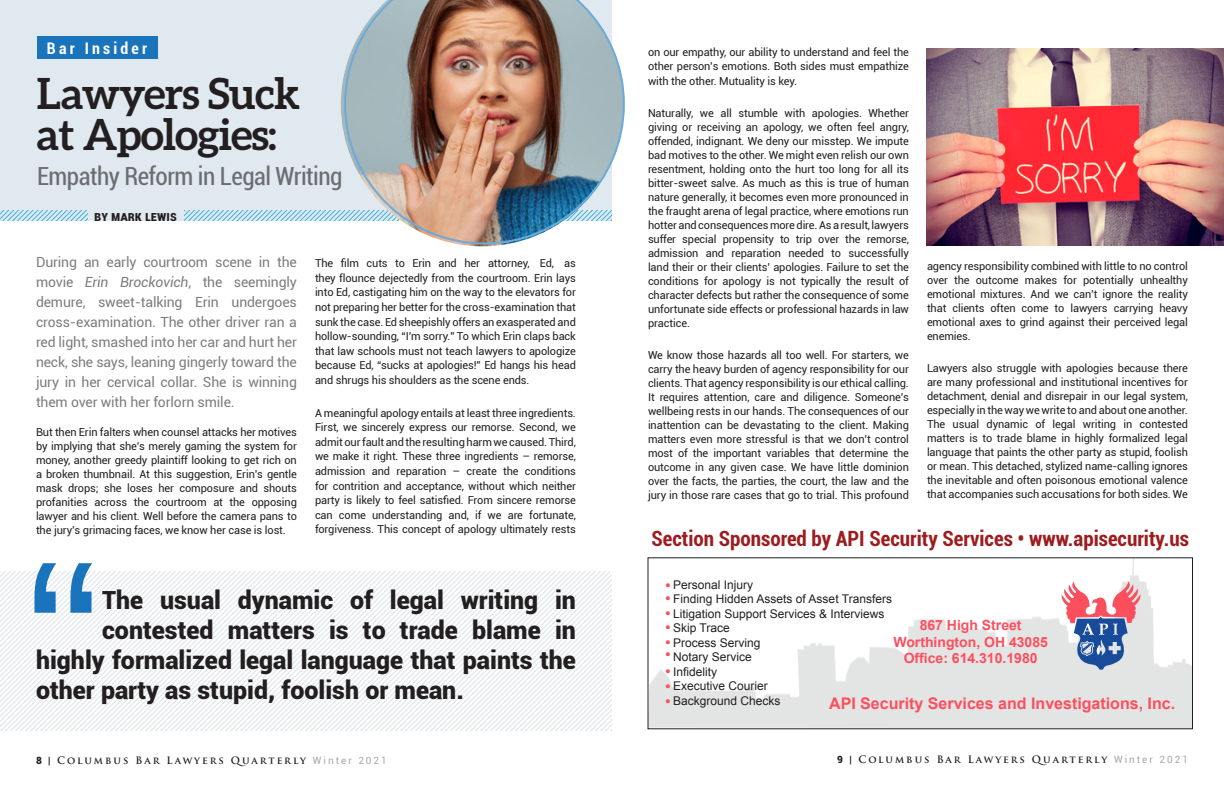
<style>
.page{position:relative;width:1224px;height:792px;background:#fff}
.page>*{position:absolute;margin:0;border:0;box-sizing:border-box;transform-origin:0 0}
.t1{font:700 43px "Aleo";letter-spacing:-.02em;color:#231f20}
.t2{font:900 25px "Roboto";color:#231f20}
.t3{font:condensed 25px "Roboto";letter-spacing:-.02em;color:#6c6d70}
.t4{font:700 condensed 21px "Roboto";color:#9c1c1f}
.t5{font:700 16px "Arial";color:#fc4f5e}
.Section_heading_head{font:700 condensed 16px "Roboto";letter-spacing:.2em;color:#fff}
.t6{font:14px/20px "Roboto";letter-spacing:-.01em;color:#7c7d80;text-align:justify}
.t7{font:700 14px/16.8px "Arial";color:#fc4f5e;text-align:center}
.t8{font:700 condensed 14px "Roboto";color:#231f20}
.t9{font:12px "Arial";color:#231f20}
.t10{font:11px/14px "Roboto";letter-spacing:-.01em;color:#231f20;text-align:justify}
.t11{font:700 10px "Trajan Pro";letter-spacing:.195em;color:#231f20}
.s1{font-style:italic}
.s2{font-size:16px;color:#fc4f5e}
.s3{font-family:"Roboto";font-weight:900}
.s4{font-family:"Roboto";font-weight:400}
.s5{font-family:"Roboto";font-weight:400;color:#a8a9ad}
</style>
<div class="page">
<div style="left:0;top:0;width:612px;height:221px;background:#e0e9f0"></div>
<svg style="left:185px;top:211px;width:156px;height:10px"></svg>
<img style="left:344px;top:0;width:281px;height:244px">
<div style="left:37px;top:36px;width:120px;height:23px;background:#1974bb"></div>
<svg style="left:0;top:211px;width:87px;height:10px"></svg>
<svg style="left:366px;top:572px;width:5px;height:159px"></svg>
<svg style="left:371px;top:572px;width:241px;height:159px"></svg>
<svg style="left:0;top:563px;width:241px;height:168px"></svg>
<svg style="left:1061px;top:581px;width:80px;height:89px"></svg>
<img style="left:926px;top:48px;width:298px;height:197px">
<p class="Section_heading_head" style="left:47px;top:37px;width:102px">Bar Insider</p>
<p class="t1" style="left:37px;top:69px;width:265px">Lawyers Suck</p>
<p class="t1" style="left:37px;top:110px;width:241px">at Apologies:</p>
<p class="t3" style="left:37px;top:159px;width:307px">Empathy Reform in Legal Writing</p>
<p class="t8" style="left:94px;top:206px;width:84px">bY MARK LEWIS</p>
<p class="t6" style="left:36px;top:252px;width:262px">During an early courtroom scene in the movie <span class="s1">Erin Brockovich</span>, the seemingly demure, sweet-talking Erin undergoes cross-examination. The other driver ran a red light, smashed into her car and hurt her neck, she says, leaning gingerly toward the jury in her cervical collar. She is winning them over with her forlorn smile.</p>
<p class="t10" style="left:36px;top:425px;width:262px">But then Erin falters when counsel attacks her motives by implying that she’s merely gaming the system for money, another greedy plaintiff looking to get rich on a broken thumbnail. At this suggestion, Erin’s gentle mask drops; she loses her composure and shouts profanities across the courtroom at the opposing lawyer and his client. Well before the camera pans to the jury’s grimacing faces, we know her case is lost.</p>
<p class="t10" style="left:315px;top:256px;width:262px;line-height:14.5px">The film cuts to Erin and her attorney, Ed, as they flounce dejectedly from the courtroom. Erin lays into Ed, castigating him on the way to the elevators for not preparing her better for the cross-examination that sunk the case. Ed sheepishly offers an exasperated and hollow-sounding, “I’m sorry.” To which Erin claps back that law schools must not teach lawyers to apologize because Ed, “sucks at apologies!” Ed hangs his head and shrugs his shoulders as the scene ends.</p>
<p class="t10" style="left:315px;top:405px;width:262px;line-height:14.5px">A meaningful apology entails at least three ingredients.<br>First, we sincerely express our remorse. Second, we admit our fault and the resulting harm we caused. Third, we make it right. These three ingredients – remorse, admission and reparation – create the conditions for contrition and acceptance, without which neither party is likely to feel satisfied. From sincere remorse can come understanding and, if we are fortunate, forgiveness. This concept of apology ultimately rests</p>
<p class="t2" style="left:102px;top:583px;width:475px">The usual dynamic of legal writing in</p>
<p class="t2" style="left:102px;top:613px;width:475px">contested matters is to trade blame in</p>
<p class="t2" style="left:36px;top:643px;width:541px">highly formalized legal language that paints the</p>
<p class="t2" style="left:36px;top:673px;width:429px">other party as stupid, foolish or mean.</p>
<p class="t10" style="left:648px;top:44px;width:262px;line-height:14.5px">on our empathy, our ability to understand and feel the other person’s emotions. Both sides must empathize with the other. Mutuality is key.</p>
<p class="t10" style="left:648px;top:105px;width:262px">Naturally, we all stumble with apologies. Whether giving or receiving an apology, we often feel angry, offended, indignant. We deny our misstep. We impute bad motives to the other. We might even relish our own resentment, holding onto the hurt too long for all its bitter-sweet salve. As much as this is true of human nature generally, it becomes even more pronounced in the fraught arena of legal practice, where emotions run hotter and consequences more dire. As a result, lawyers suffer special propensity to trip over the remorse, admission and reparation needed to successfully land their or their clients’ apologies. Failure to set the conditions for apology is not typically the result of character defects but rather the consequence of some unfortunate side effects or professional hazards in law practice.</p>
<p class="t10" style="left:648px;top:347px;width:262px">We know those hazards all too well. For starters, we carry the heavy burden of agency responsibility for our clients. That agency responsibility is our ethical calling.<br>It requires attention, care and diligence. Someone’s wellbeing rests in our hands. The consequences of our inattention can be devastating to the client. Making matters even more stressful is that we don’t control most of the important variables that determine the outcome in any given case. We have little dominion over the facts, the parties, the court, the law and the jury in those rare cases that go to trial. This profound</p>
<p class="t10" style="left:927px;top:259px;width:262px">agency responsibility combined with little to no control over the outcome makes for potentially unhealthy emotional mixtures. And we can’t ignore the reality that clients often come to lawyers carrying heavy emotional axes to grind against their perceived legal enemies.</p>
<p class="t10" style="left:927px;top:361px;width:262px">Lawyers also struggle with apologies because there are many professional and institutional incentives for detachment, denial and disrepair in our legal system, especially in the way we write to and about one another.<br>The usual dynamic of legal writing in contested matters is to trade blame in highly formalized legal language that paints the other party as stupid, foolish or mean. This detached, stylized name-calling ignores the inevitable and often poisonous emotional valence that accompanies such accusations for both sides. We</p>
<p class="t4" style="left:651px;top:523px;width:539px">Section Sponsored by API Security Services • www.apisecurity.us</p>
<p class="t9" style="left:665px;top:577px;width:90px"><span class="s2">•</span> Personal Injury</p>
<p class="t9" style="left:665px;top:591px;width:228px"><span class="s2">•</span> Finding Hidden Assets of Asset Transfers</p>
<p class="t9" style="left:665px;top:606px;width:221px"><span class="s2">•</span> Litigation Support Services &amp; Interviews</p>
<p class="t9" style="left:665px;top:620px;width:66px"><span class="s2">•</span> Skip Trace</p>
<p class="t9" style="left:665px;top:635px;width:97px"><span class="s2">•</span> Process Serving</p>
<p class="t9" style="left:665px;top:649px;width:88px"><span class="s2">•</span> Notary Service</p>
<p class="t9" style="left:665px;top:664px;width:54px"><span class="s2">•</span> Infidelity</p>
<p class="t9" style="left:665px;top:678px;width:104px"><span class="s2">•</span> Executive Courier</p>
<p class="t9" style="left:665px;top:693px;width:117px"><span class="s2">•</span> Background Checks</p>
<p class="t5" style="left:829px;top:693px;width:348px">API Security Services and Investigations, Inc.</p>
<p class="t7" style="left:893px;top:617px;width:156px">867 High Street<br>Worthington, OH 43085<br>Office: 614.310.1980</p>
<p class="t11" style="left:36px;top:754px;width:352px"><span class="s3">8</span> <span class="s4">|</span> Columbus Bar Lawyers Quarterly <span class="s5">Winter 2021</span></p>
<p class="t11" style="left:837px;top:753px;width:352px"><span class="s3">9</span> <span class="s4">|</span> Columbus Bar Lawyers Quarterly <span class="s5">Winter 2021</span></p>
</div>
